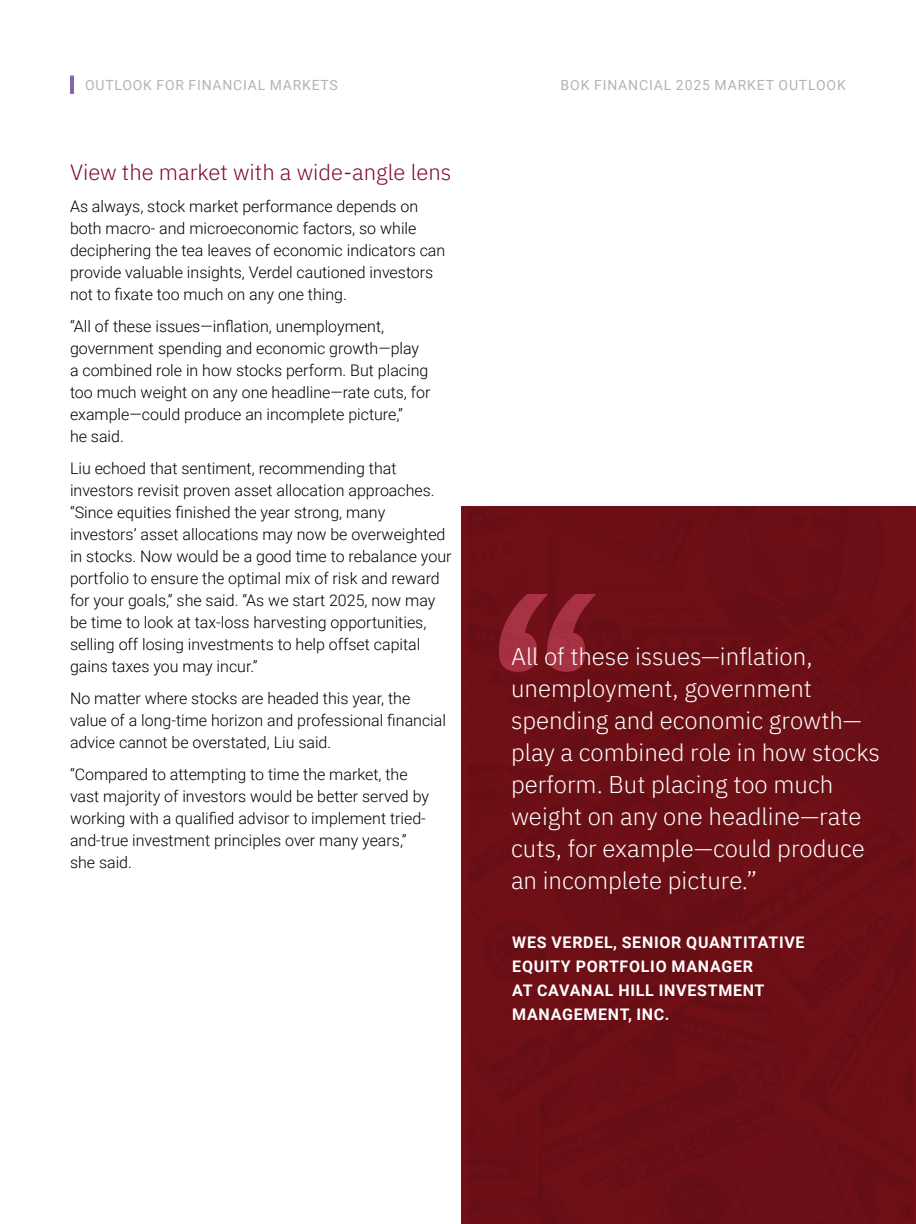
<style>
.page{position:relative;width:916px;height:1224px;background:#fff}
.page>*{position:absolute;margin:0;border:0;box-sizing:border-box;transform-origin:0 0}
.t1{font:300 24px/32px "IBM Plex Sans";color:#fff}
.t2{font:300 22px "IBM Plex Sans";color:#7e072a}
.t3{font:300 16px/22px "Roboto";color:#000}
.t4{font:700 16px/24px "Roboto";letter-spacing:.045em;color:#fff}
.t5{font:14px "Roboto";letter-spacing:.06em;color:#b1b4b6}
</style>
<div class="page">
<hr style="left:70px;top:76px;width:4px;height:18px;background:#8963aa">
<div style="left:461px;top:506px;width:455px;height:718px;background:#731017"></div>
<svg style="left:499px;top:594px;width:97px;height:78px"></svg>
<p class="t5" style="left:85px;top:75px;width:254px">OUTLOOK FOR FINANCIAL MARKETS</p>
<p class="t5" style="left:561px;top:75px;width:287px">BOK FINANCIAL 2025 MARKET OUTLOOK</p>
<h2 class="t2" style="left:70px;top:156px;width:383px">View the market with a wide-angle lens</h2>
<p class="t3" style="left:70px;top:195px;width:377px">As always, stock market performance depends on both macro- and microeconomic factors, so while deciphering the tea leaves of economic indicators can provide valuable insights, Verdel cautioned investors not to fixate too much on any one thing.</p>
<p class="t3" style="left:70px;top:315px;width:362px">“All of these issues—inflation, unemployment, government spending and economic growth—play a combined role in how stocks perform. But placing too much weight on any one headline—rate cuts, for example—could produce an incomplete picture,”<br>he said.</p>
<p class="t3" style="left:70px;top:457px;width:383px">Liu echoed that sentiment, recommending that investors revisit proven asset allocation approaches. “Since equities finished the year strong, many investors’ asset allocations may now be overweighted in stocks. Now would be a good time to rebalance your portfolio to ensure the optimal mix of risk and reward for your goals,” she said. “As we start 2025, now may be time to look at tax-loss harvesting opportunities, selling off losing investments to help offset capital gains taxes you may incur.”</p>
<p class="t3" style="left:70px;top:687px;width:378px">No matter where stocks are headed this year, the value of a long-time horizon and professional financial advice cannot be overstated, Liu said.</p>
<p class="t3" style="left:70px;top:763px;width:361px">“Compared to attempting to time the market, the vast majority of investors would be better served by working with a qualified advisor to implement tried&shy;and-true investment principles over many years,” she said.</p>
<p class="t1" style="left:511px;top:638px;width:371px">All of these issues—inflation, unemployment, government spending and economic growth— play a combined role in how stocks perform. But placing too much weight on any one headline—rate cuts, for example—could produce an incomplete picture.”</p>
<p class="t4" style="left:512px;top:930px;width:294px">WES VERDEL, SENIOR QUANTITATIVE<br>EQUITY PORTFOLIO MANAGER<br>AT CAVANAL HILL INVESTMENT<br>MANAGEMENT, INC.</p>
</div>
